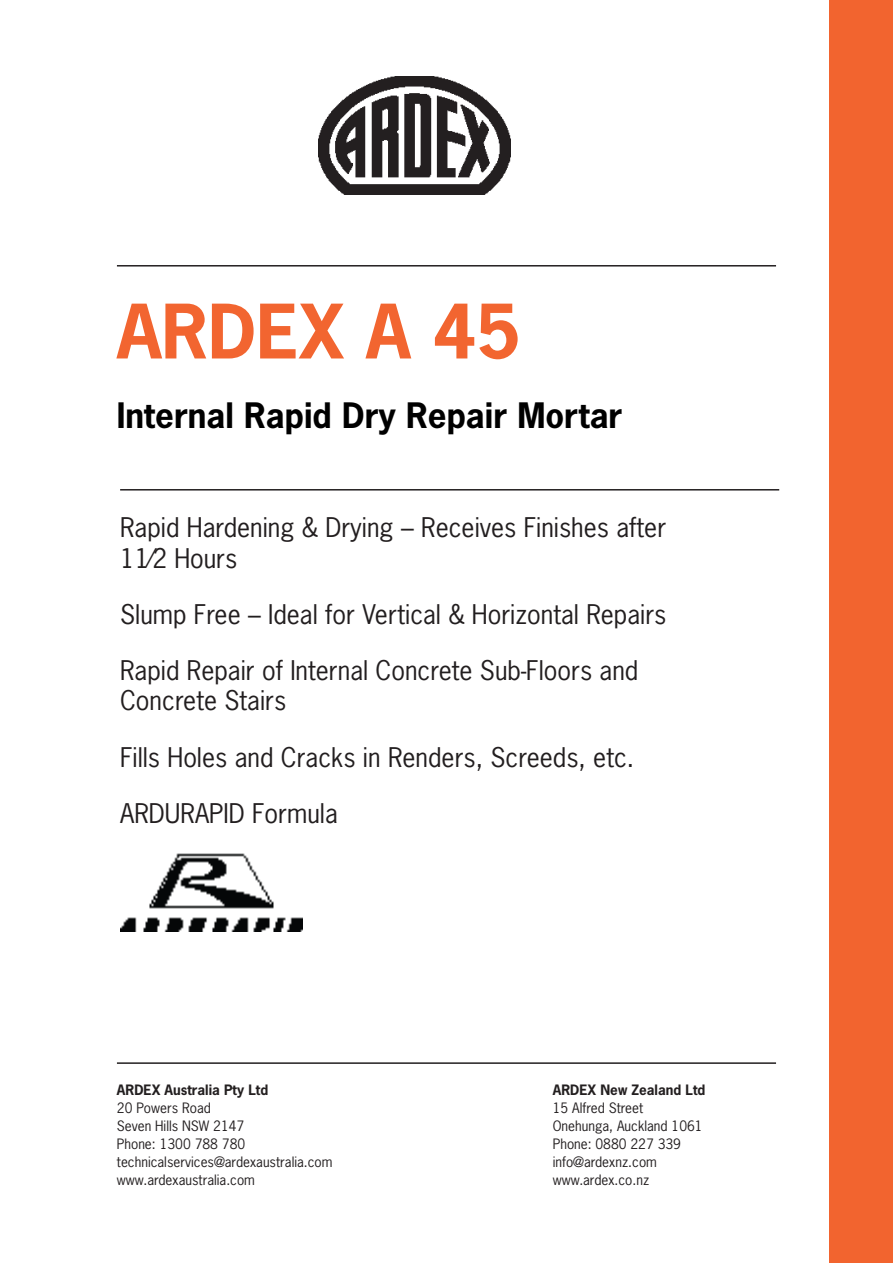
<style>
.page{position:relative;width:893px;height:1263px;background:#fff}
.page>*{position:absolute;margin:0;border:0;box-sizing:border-box;transform-origin:0 0}
.Title_subheader{font:700 70.5px "News Gothic Std";color:#f26530}
.Title_subheader-2{font:700 33px "News Gothic Std";color:#000}
.Default{font:25.5px/30.6px "News Gothic Std";color:#221e1f}
.t1{font:13.5px/18px "News Gothic Std";color:#231f20}
.t2{font:700 13.5px "News Gothic Std";color:#231f20}
</style>
<div class="page">
<div style="left:829px;top:0;width:64px;height:1263px;background:#f2642f"></div>
<img style="left:319px;top:77px;width:191px;height:118px">
<hr style="left:117px;top:265px;width:659px;height:1px;background:#231f20">
<hr style="left:120px;top:489px;width:659px;height:1px;background:#231f20">
<hr style="left:117px;top:1062px;width:659px;height:2px;background:#231f20">
<img style="left:120px;top:853px;width:183px;height:78px">
<p class="Title_subheader" style="left:117px;top:285px;width:405px">ARDEX A 45</p>
<p class="Title_subheader-2" style="left:117px;top:393px;width:507px">Internal Rapid Dry Repair Mortar</p>
<p class="Default" style="left:120px;top:512px;width:548px">Rapid Hardening &amp; Drying – Receives Finishes after<br>11⁄2 Hours</p>
<p class="Default" style="left:120px;top:598px;width:548px">Slump Free – Ideal for Vertical &amp; Horizontal Repairs</p>
<p class="Default" style="left:120px;top:655px;width:520px">Rapid Repair of Internal Concrete Sub-Floors and<br>Concrete Stairs</p>
<p class="Default" style="left:120px;top:741px;width:516px">Fills Holes and Cracks in Renders, Screeds, etc.</p>
<p class="Default" style="left:120px;top:797px;width:219px">ARDURAPID Formula</p>
<p class="t2" style="left:117px;top:1081px;width:153px">ARDEX Australia Pty Ltd</p>
<p class="t1" style="left:117px;top:1099px;width:217px">20 Powers Road<br>Seven Hills NSW 2147<br>Phone: 1300 788 780 technicalservices@ardexaustralia.com www.ardexaustralia.com</p>
<p class="t2" style="left:553px;top:1081px;width:154px">ARDEX New Zealand Ltd</p>
<p class="t1" style="left:553px;top:1099px;width:151px">15 Alfred Street<br>Onehunga, Auckland 1061<br>Phone: 0880 227 339 info@ardexnz.com www.ardex.co.nz</p>
</div>
